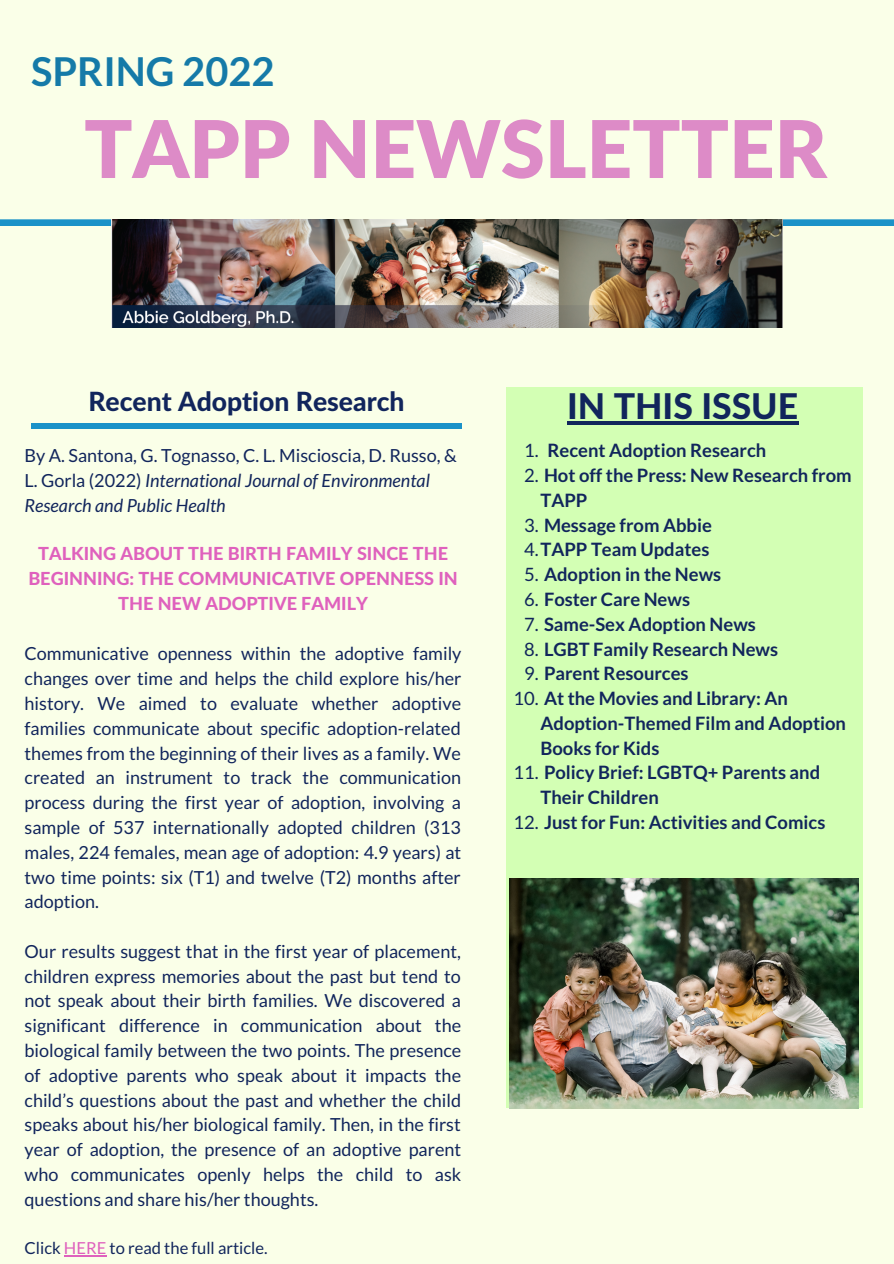
<style>
.page{position:relative;width:894px;height:1264px;background:#fff}
.page>*{position:absolute;margin:0;border:0;box-sizing:border-box;transform-origin:0 0}
.t1{font:900 79.5px "Lato Latin";color:#dd8bc7}
.t2{font:700 39.75px "Lato";color:#157aa8}
.t3{font:800 35.55px "Lato Latin";color:#11255c}
.t4{font:800 26.55px "Lato Latin";color:#11255c}
.t5{font:700 18.45px/24.8px "Lato";color:#11255c}
.t6{font:18.45px "Lato";color:#11255c}
.t7{font:18px/24.8px "Lato";color:#11255c;text-align:justify}
.t8{font:800 18px/24.8px "Lato Latin";color:#df61bd;text-align:center}
.t9{font:16.5px "Lato";color:#11255c}
.s1{font-weight:400}
.s2{font-style:italic}
.s3{color:#df61bd}
</style>
<div class="page">
<div style="left:0;top:0;width:893px;height:1263px;background:#faffe8"></div>
<svg style="left:0;top:219px;width:893px;height:10px"></svg>
<div style="left:31px;top:423px;width:430px;height:6px;background:#1b92c8"></div>
<div style="left:1px;top:220px;width:892px;height:6px;background:#1b92c8"></div>
<img style="left:112px;top:219px;width:670px;height:108px">
<div style="left:506px;top:387px;width:356px;height:721px;background:#d3ffb4"></div>
<img style="left:509px;top:878px;width:349px;height:230px">
<hr style="left:567px;top:421px;width:230px;height:3px;background:#11255c">
<hr style="left:64px;top:1255px;width:42px;height:1px;background:#df61bd">
<p class="t2" style="left:31px;top:46px;width:245px">SPRING 2022</p>
<p class="t1" style="left:84px;top:114px;width:744px">TAPP NEWSLETTER</p>
<p class="t4" style="left:88px;top:389px;width:317px">Recent Adoption Research</p>
<p class="t3" style="left:567px;top:390px;width:232px">IN THIS ISSUE</p>
<p class="t5" style="left:547px;top:438px;width:220px">Recent Adoption Research</p>
<p class="t5" style="left:540px;top:462px;width:313px;text-indent:-16px"><span class="s1">2.</span> Hot off the Press: New Research from<br>TAPP</p>
<p class="t5" style="left:524px;top:512px;width:189px"><span class="s1">3.</span> Message from Abbie</p>
<p class="t5" style="left:524px;top:537px;width:187px"><span class="s1">4.</span>TAPP Team Updates</p>
<p class="t5" style="left:524px;top:561px;width:199px"><span class="s1">5.</span> Adoption in the News</p>
<p class="t5" style="left:524px;top:586px;width:167px"><span class="s1">6.</span> Foster Care News</p>
<p class="t5" style="left:524px;top:611px;width:233px"><span class="s1">7.</span> Same-Sex Adoption News</p>
<p class="t5" style="left:524px;top:636px;width:255px"><span class="s1">8.</span> LGBT Family Research News</p>
<p class="t5" style="left:524px;top:660px;width:166px"><span class="s1">9.</span> Parent Resources</p>
<p class="t5" style="left:540px;top:685px;width:307px;text-indent:-27px"><span class="s1">10.</span> At the Movies and Library: An<br>Adoption-Themed Film and Adoption<br>Books for Kids</p>
<p class="t5" style="left:540px;top:760px;width:281px;text-indent:-27px"><span class="s1">11.</span> Policy Brief: LGBTQ+ Parents and<br>Their Children</p>
<p class="t5" style="left:513px;top:809px;width:313px"><span class="s1">12.</span> Just for Fun: Activities and Comics</p>
<p class="t6" style="left:524px;top:439px;width:16px">1.</p>
<p class="t7" style="left:25px;top:443px;width:433px;text-align:left">By A. Santona, G. Tognasso, C. L. Miscioscia, D. Russo, &amp;<br>L. Gorla (2022) <span class="s2">International Journal of Environmental<br>Research and Public Health</span></p>
<p class="t8" style="left:28px;top:542px;width:431px">TALKING ABOUT THE BIRTH FAMILY SINCE THE<br>BEGINNING: THE COMMUNICATIVE OPENNESS IN<br>THE NEW ADOPTIVE FAMILY</p>
<p class="t7" style="left:25px;top:641px;width:438px">Communicative openness within the adoptive family changes over time and helps the child explore his/her history. We aimed to evaluate whether adoptive families communicate about specific adoption-related themes from the beginning of their lives as a family. We created an instrument to track the communication process during the first year of adoption, involving a sample of 537 internationally adopted children (313 males, 224 females, mean age of adoption: 4.9 years) at two time points: six (T1) and twelve (T2) months after adoption.</p>
<p class="t7" style="left:25px;top:938px;width:438px">Our results suggest that in the first year of placement, children express memories about the past but tend to not speak about their birth families. We discovered a significant difference in communication about the biological family between the two points. The presence of adoptive parents who speak about it impacts the child’s questions about the past and whether the child speaks about his/her biological family. Then, in the first year of adoption, the presence of an adoptive parent who communicates openly helps the child to ask questions and share his/her thoughts.</p>
<p class="t9" style="left:25px;top:1237px;width:244px">Click <span class="s3">HERE</span> to read the full article.</p>
</div>
